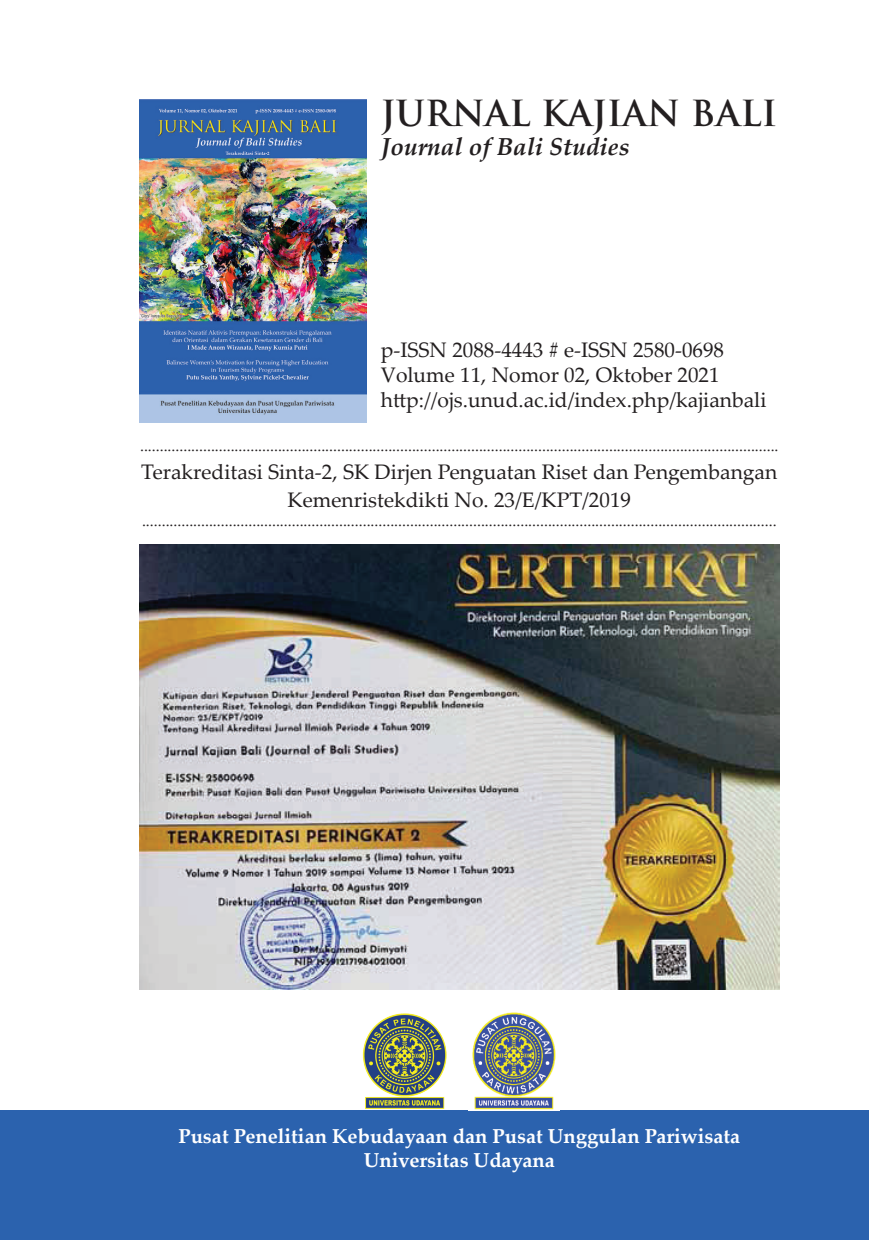
<style>
.page{position:relative;width:869px;height:1241px;background:#fff}
.page>*{position:absolute;margin:0;border:0;box-sizing:border-box;transform-origin:0 0}
.t1{font:700 35px "Trajan Pro";color:#231f20}
.t2{font:italic 700 24.5px "Palatino Linotype";color:#231f20}
.t3{font:21px/25.2px "Palatino Linotype";color:#231f20}
.t4{font:700 20.12px/24.2px "Palatino Linotype";color:#fff;text-align:center}
.t5{font:15.75px "Palatino Linotype";color:#231f20}
</style>
<div class="page">
<div style="left:0;top:1110px;width:868px;height:129px;background:#2b62ae"></div>
<img style="left:362px;top:1013px;width:85px;height:96px">
<img style="left:472px;top:1012px;width:84px;height:98px">
<img style="left:139px;top:99px;width:227px;height:324px">
<img style="left:139px;top:544px;width:640px;height:445px">
<h1 class="t1" style="left:380px;top:91px;width:398px">JURNAL KAJIAN BALI</h1>
<h2 class="t2" style="left:380px;top:129px;width:250px">Journal of Bali Studies</h2>
<h3 class="t3" style="left:380px;top:336px;width:387px">p-ISSN 2088-4443 # e-ISSN 2580-0698<br>Volume 11, Nomor 02, Oktober 2021 http://ojs.unud.ac.id/index.php/kajianbali</h3>
<p class="t5" style="left:140px;top:434px;width:639px">..................................................................................................................................................................</p>
<h3 class="t3" style="left:141px;top:457px;width:637px;line-height:28px;text-align:center">Terakreditasi Sinta-2, SK Dirjen Penguatan Riset dan Pengembangan<br>Kemenristekdikti No. 23/E/KPT/2019</h3>
<p class="t5" style="left:142px;top:509px;width:635px">.................................................................................................................................................................</p>
<p class="t4" style="left:178px;top:1122px;width:563px">Pusat Penelitian Kebudayaan dan Pusat Unggulan Pariwisata<br>Universitas Udayana</p>
</div>
